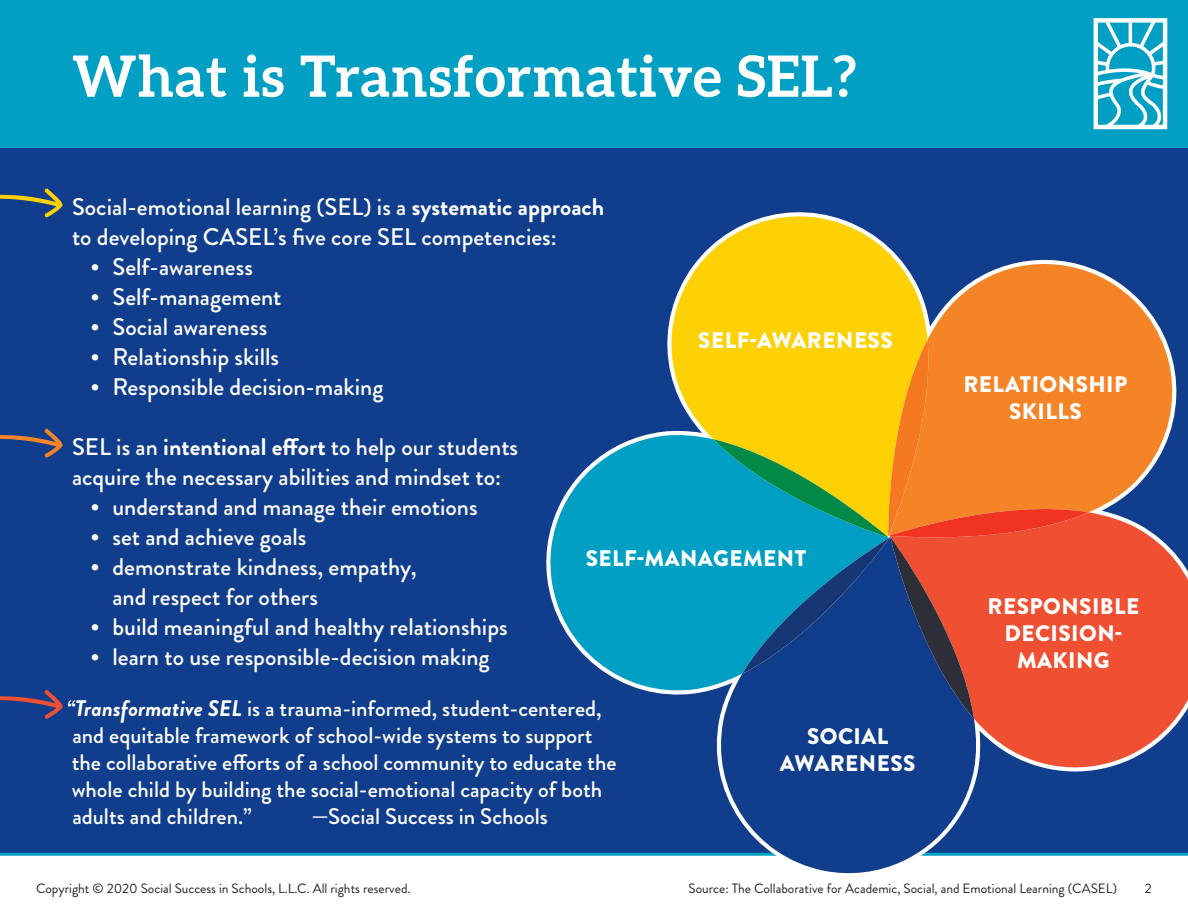
<style>
.page{position:relative;width:1188px;height:918px;background:#fff}
.page>*{position:absolute;margin:0;border:0;box-sizing:border-box;transform-origin:0 0}
.t1{font:700 57px "Aleo";letter-spacing:.02em;color:#fff}
.t2{font:500 24px/30px "Brandon Grotesque";color:#fff}
.t3{font:500 22.5px/27px "Brandon Grotesque";color:#fff}
.t4{font:900 22.5px/27px "Brandon Grotesque";letter-spacing:.02em;color:#fff;text-align:center}
.t5{font:13.5px "Brandon Grotesque";color:#231f20}
.s1{font-weight:700}
.s2{font-size:27px}
.s3{font-weight:700;font-style:italic}
</style>
<div class="page">
<div style="left:0;top:126px;width:1188px;height:727px;background:#103d8c"></div>
<hr style="left:0;top:853px;width:1188px;height:3px;background:#009fc3">
<svg style="left:654px;top:212px;width:208px;height:222px"></svg>
<svg style="left:546px;top:434px;width:137px;height:261px;fill:#009fc3"></svg>
<svg style="left:710px;top:719px;width:267px;height:155px"></svg>
<svg style="left:890px;top:536px;width:298px;height:236px;fill:#ef5032"></svg>
<svg style="left:1088px;top:267px;width:89px;height:269px;fill:#f58427"></svg>
<svg style="left:683px;top:228px;width:405px;height:491px"></svg>
<div style="left:0;top:0;width:1188px;height:148px;background:#009fc3"></div>
<svg style="left:1094px;top:18px;width:73px;height:111px"></svg>
<svg style="left:0;top:188px;width:63px;height:30px"></svg>
<svg style="left:0;top:428px;width:63px;height:30px"></svg>
<svg style="left:0;top:690px;width:63px;height:29px"></svg>
<p class="t1" style="left:72px;top:43px;width:786px">What is Transformative SEL?</p>
<p class="t2" style="left:72px;top:192px;width:534px">Social-emotional learning (SEL) is a <span class="s1">systematic approach </span>to developing CASEL’s five core SEL competencies:</p>
<p class="t2" style="left:90px;top:252px;width:164px"><span class="s2">•</span> Self-awareness</p>
<p class="t2" style="left:90px;top:282px;width:193px"><span class="s2">•</span> Self-management</p>
<p class="t2" style="left:90px;top:312px;width:179px"><span class="s2">•</span> Social awareness</p>
<p class="t2" style="left:90px;top:342px;width:191px"><span class="s2">•</span> Relationship skills</p>
<p class="t2" style="left:90px;top:372px;width:295px"><span class="s2">•</span> Responsible decision-making</p>
<p class="t2" style="left:72px;top:432px;width:448px">SEL is an <span class="s1">intentional effort</span> to help our students acquire the necessary abilities and mindset to:</p>
<p class="t2" style="left:90px;top:492px;width:389px"><span class="s2">•</span> understand and manage their emotions</p>
<p class="t2" style="left:90px;top:522px;width:218px"><span class="s2">•</span> set and achieve goals</p>
<p class="t2" style="left:112px;top:552px;width:306px;text-indent:-22px"><span class="s2">•</span> demonstrate kindness, empathy, and respect for others</p>
<p class="t2" style="left:90px;top:612px;width:419px"><span class="s2">•</span> build meaningful and healthy relationships</p>
<p class="t2" style="left:90px;top:642px;width:401px"><span class="s2">•</span> learn to use responsible-decision making</p>
<p class="t4" style="left:698px;top:327px;width:196px">SELF-AWARENESS</p>
<p class="t4" style="left:586px;top:545px;width:222px">SELF-MANAGEMENT</p>
<p class="t3" style="left:67px;top:695px;width:551px"><span class="s3">“Transformative SEL</span> is a trauma-informed, student-centered, and equitable framework of school-wide systems to support the collaborative efforts of a school community to educate the whole child by building the social-emotional capacity of both adults and children.”</p>
<p class="t3" style="left:311px;top:803px;width:238px">—Social Success in Schools</p>
<p class="t4" style="left:780px;top:723px;width:137px">SOCIAL<br>AWARENESS</p>
<p class="t4" style="left:963px;top:371px;width:165px">RELATIONSHIP<br>SKILLS</p>
<p class="t4" style="left:988px;top:593px;width:153px">RESPONSIBLE<br>DECISION-<br>MAKING</p>
<p class="t5" style="left:36px;top:879px;width:376px">Copyright © 2020 Social Success in Schools, L.L.C. All rights reserved.</p>
<p class="t5" style="left:1145px;top:879px;width:9px">2</p>
<p class="t5" style="left:689px;top:879px;width:430px">Source: The Collaborative for Academic, Social, and Emotional Learning (CASEL)</p>
</div>
